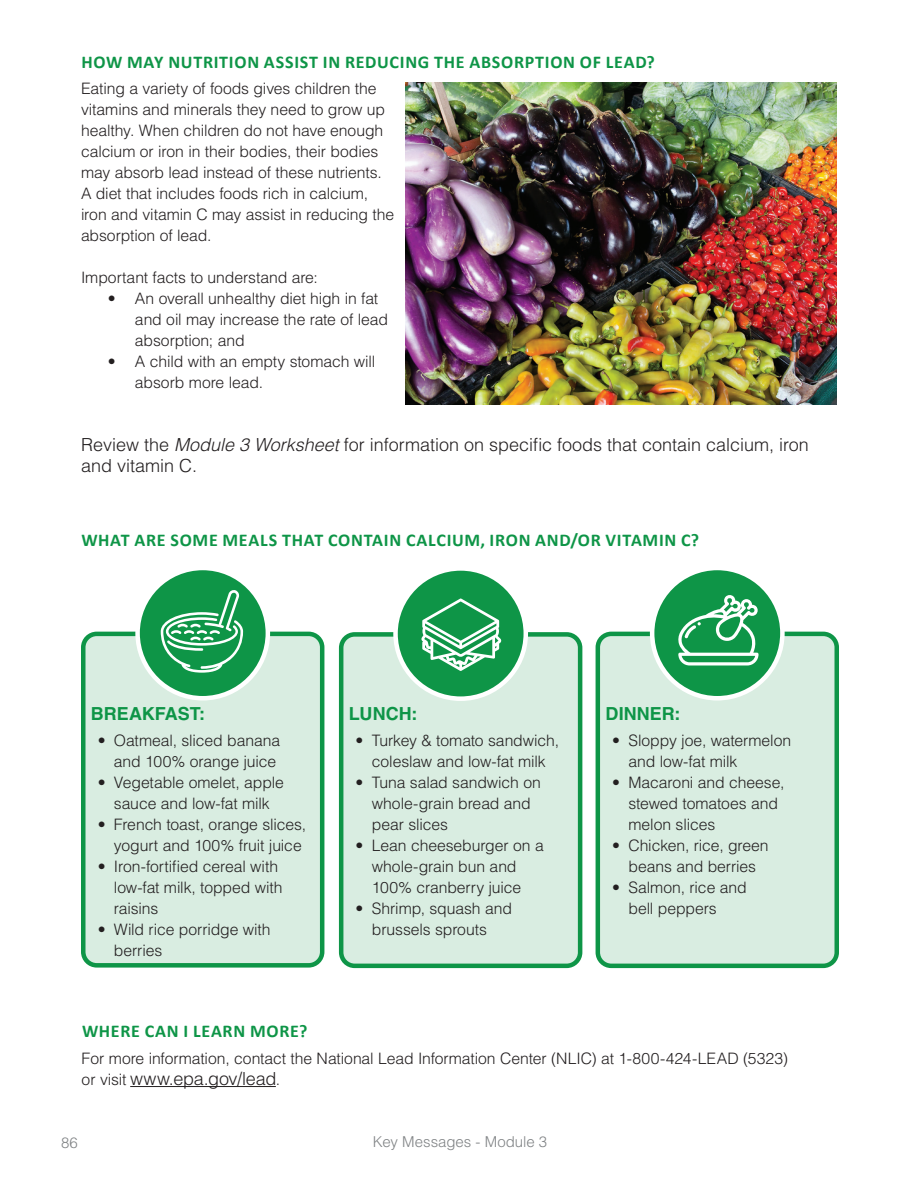
<style>
.page{position:relative;width:918px;height:1188px;background:#fff}
.page>*{position:absolute;margin:0;border:0;box-sizing:border-box;transform-origin:0 0}
.t1{font:700 18px "Calibri";letter-spacing:.04em;color:#0e9547}
.t2{font:300 18px/21px "Helvetica LT Std";color:#231f20}
.t3{font:700 18px "Helvetica LT Std";color:#0e9547}
.t4{font:300 15.75px/21px "Helvetica LT Std";letter-spacing:-.005em;color:#231f20}
.t5{font:300 15px "Helvetica LT Std";color:#808385}
.s1{font-style:italic}
.s2{font-size:15.75px}
</style>
<div class="page">
<hr style="left:130px;top:1086px;width:146px;height:1px;background:#231f20">
<img style="left:405px;top:83px;width:431px;height:322px">
<div style="left:83px;top:634px;width:239px;height:331px;background:#d9ede1;border-radius:14px"></div>
<div style="left:81px;top:632px;width:243px;height:336px;border:4px solid #0e9547;border-radius:14px"></div>
<div style="left:138px;top:568px;width:130px;height:130px;background:#0e9547;border-radius:50%"></div>
<div style="left:135px;top:566px;width:135px;height:134px;border:4px solid #fff;border-radius:50%"></div>
<svg style="left:161px;top:590px;width:82px;height:83px"></svg>
<div style="left:341px;top:634px;width:239px;height:332px;background:#d9ede1;border-radius:14px"></div>
<div style="left:339px;top:632px;width:243px;height:336px;border:4px solid #0e9547;border-radius:14px"></div>
<div style="left:396px;top:568px;width:130px;height:131px;background:#0e9547;border-radius:50%"></div>
<div style="left:393px;top:566px;width:135px;height:135px;border:4px solid #fff;border-radius:50%"></div>
<svg style="left:421px;top:598px;width:81px;height:73px"></svg>
<div style="left:598px;top:634px;width:239px;height:332px;background:#d9ede1;border-radius:14px"></div>
<div style="left:596px;top:632px;width:243px;height:336px;border:4px solid #0e9547;border-radius:14px"></div>
<div style="left:652px;top:568px;width:130px;height:130px;background:#0e9547;border-radius:50%"></div>
<div style="left:650px;top:566px;width:135px;height:134px;border:4px solid #fff;border-radius:50%"></div>
<svg style="left:678px;top:595px;width:81px;height:70px"></svg>
<p class="t1" style="left:81px;top:49px;width:575px">HOW MAY NUTRITION ASSIST IN REDUCING THE ABSORPTION OF LEAD?</p>
<p class="t4" style="left:81px;top:78px;width:315px">Eating a variety of foods gives children the vitamins and minerals they need to grow up healthy. When children do not have enough calcium or iron in their bodies, their bodies may absorb lead instead of these nutrients.<br>A diet that includes foods rich in calcium, iron and vitamin C may assist in reducing the absorption of lead.</p>
<p class="t4" style="left:81px;top:267px;width:238px">Important facts to understand are:</p>
<p class="t4" style="left:135px;top:288px;width:255px;text-indent:-27px">• An overall unhealthy diet high in fat and oil may increase the rate of lead absorption; and</p>
<p class="t4" style="left:135px;top:351px;width:242px;text-indent:-27px">• A child with an empty stomach will absorb more lead.</p>
<p class="t2" style="left:81px;top:434px;width:729px">Review the <span class="s1">Module 3 Worksheet</span> for information on specifc foods that contain calcium, iron and vitamin C.</p>
<p class="t1" style="left:81px;top:527px;width:619px">WHAT ARE SOME MEALS THAT CONTAIN CALCIUM, IRON AND/OR VITAMIN C?</p>
<p class="t3" style="left:91px;top:702px;width:116px">BREAKFAST:</p>
<p class="t4" style="left:98px;top:730px;width:184px;text-align:right">• Oatmeal, sliced banana and 100% orange juice</p>
<p class="t4" style="left:98px;top:772px;width:188px;text-align:center">• Vegetable omelet, apple sauce and low-fat milk</p>
<p class="t4" style="left:98px;top:814px;width:210px;text-align:right">• French toast, orange slices, yogurt and 100% fruit juice</p>
<p class="t4" style="left:114px;top:856px;width:170px;text-indent:-16px">• Iron-fortifed cereal with low-fat milk, topped with raisins</p>
<p class="t4" style="left:114px;top:919px;width:158px;text-indent:-16px">• Wild rice porridge with berries</p>
<p class="t3" style="left:349px;top:702px;width:70px">LUNCH:</p>
<p class="t4" style="left:356px;top:730px;width:205px;text-align:center">• Turkey &amp; tomato sandwich, coleslaw and low-fat milk</p>
<p class="t4" style="left:372px;top:772px;width:171px;text-indent:-16px">• Tuna salad sandwich on whole-grain bread and pear slices</p>
<p class="t4" style="left:372px;top:835px;width:174px;text-indent:-16px">• Lean cheeseburger on a whole-grain bun and<br>100% cranberry juice</p>
<p class="t4" style="left:356px;top:898px;width:158px;text-align:center">• Shrimp, squash and brussels sprouts</p>
<p class="t3" style="left:606px;top:702px;width:77px">DINNER:</p>
<p class="t4" style="left:628px;top:730px;width:164px;text-indent:-16px">• Sloppy joe, watermelon and low-fat milk</p>
<p class="t4" style="left:628px;top:772px;width:158px;text-indent:-16px">• Macaroni and cheese, stewed tomatoes and melon slices</p>
<p class="t4" style="left:612px;top:835px;width:158px;text-align:center">• Chicken, rice, green beans and berries</p>
<p class="t4" style="left:628px;top:877px;width:120px;text-indent:-16px">• Salmon, rice and bell peppers</p>
<p class="t1" style="left:82px;top:1019px;width:227px">WHERE CAN I LEARN MORE?</p>
<p class="t4" style="left:82px;top:1047px;width:708px">For more information, contact the National Lead Information Center (NLIC) at 1-800-424-LEAD (5323)</p>
<p class="t2" style="left:82px;top:1068px;width:200px"><span class="s2">or visit</span> www.epa.gov/lead<span class="s2">.</span></p>
<p class="t5" style="left:61px;top:1133px;width:18px">86</p>
<p class="t5" style="left:373px;top:1133px;width:176px">Key Messages - Module 3</p>
</div>
